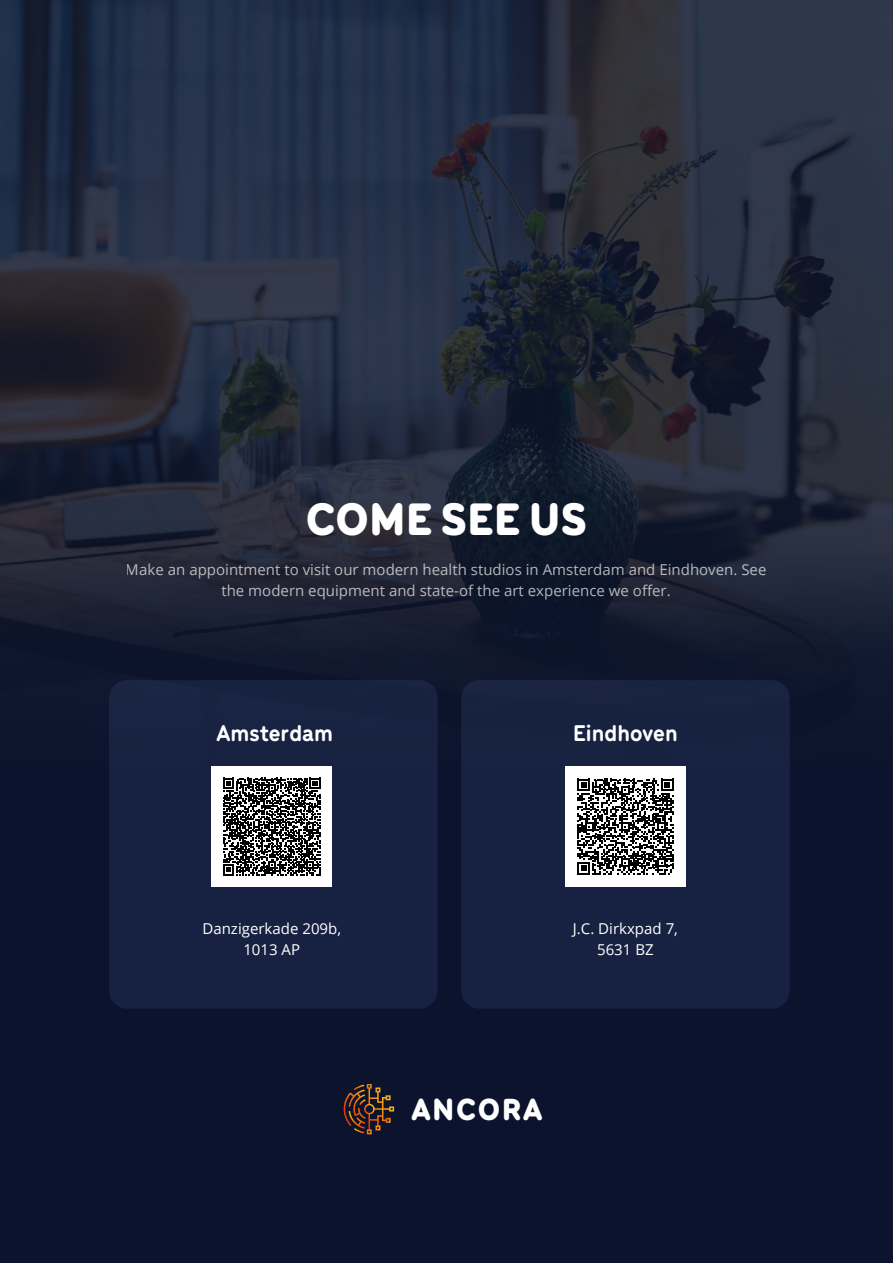
<style>
.page{position:relative;width:893px;height:1263px;background:#fff}
.page>*{position:absolute;margin:0;border:0;box-sizing:border-box;transform-origin:0 0}
.t1{font:900 48px "Menco";letter-spacing:.01em;color:#fff}
.t2{font:900 32.25px "Menco";letter-spacing:.06em;color:#fff}
.t3{font:700 24px "Menco";color:#fff}
.t4{font:15px/21px "Open Sans";color:#fff;text-align:center}
</style>
<div class="page">
<div style="left:0;top:0;width:892px;height:1263px;background:#0b142c"></div>
<img style="left:0;top:0;width:893px;height:379px">
<svg style="left:0;top:379px;width:893px;height:400px"></svg>
<div style="left:109px;top:680px;width:329px;height:329px;background:#172242;border-radius:18px"></div>
<div style="left:461px;top:680px;width:329px;height:329px;background:#172242;border-radius:18px"></div>
<div style="left:212px;top:767px;width:120px;height:120px;background:#fff"></div>
<div style="left:565px;top:767px;width:120px;height:120px;background:#fff"></div>
<svg style="left:223px;top:778px;width:98px;height:97px"></svg>
<svg style="left:577px;top:779px;width:96px;height:96px"></svg>
<svg style="left:343px;top:1084px;width:51px;height:50px"></svg>
<h1 class="t1" style="left:306px;top:483px;width:282px">COME SEE US</h1>
<p class="t4" style="left:126px;top:558px;width:642px">Make an appointment to visit our modern health studios in Amsterdam and Eindhoven. See the modern equipment and state-of the art experience we offer.</p>
<h3 class="t3" style="left:216px;top:715px;width:118px">Amsterdam</h3>
<h3 class="t3" style="left:573px;top:715px;width:106px">Eindhoven</h3>
<p class="t4" style="left:202px;top:918px;width:140px">Danzigerkade 209b,<br>1013 AP</p>
<p class="t4" style="left:573px;top:918px;width:107px">J.C. Dirkxpad 7,<br>5631 BZ</p>
<h2 class="t2" style="left:411px;top:1085px;width:133px">ANCORA</h2>
</div>
